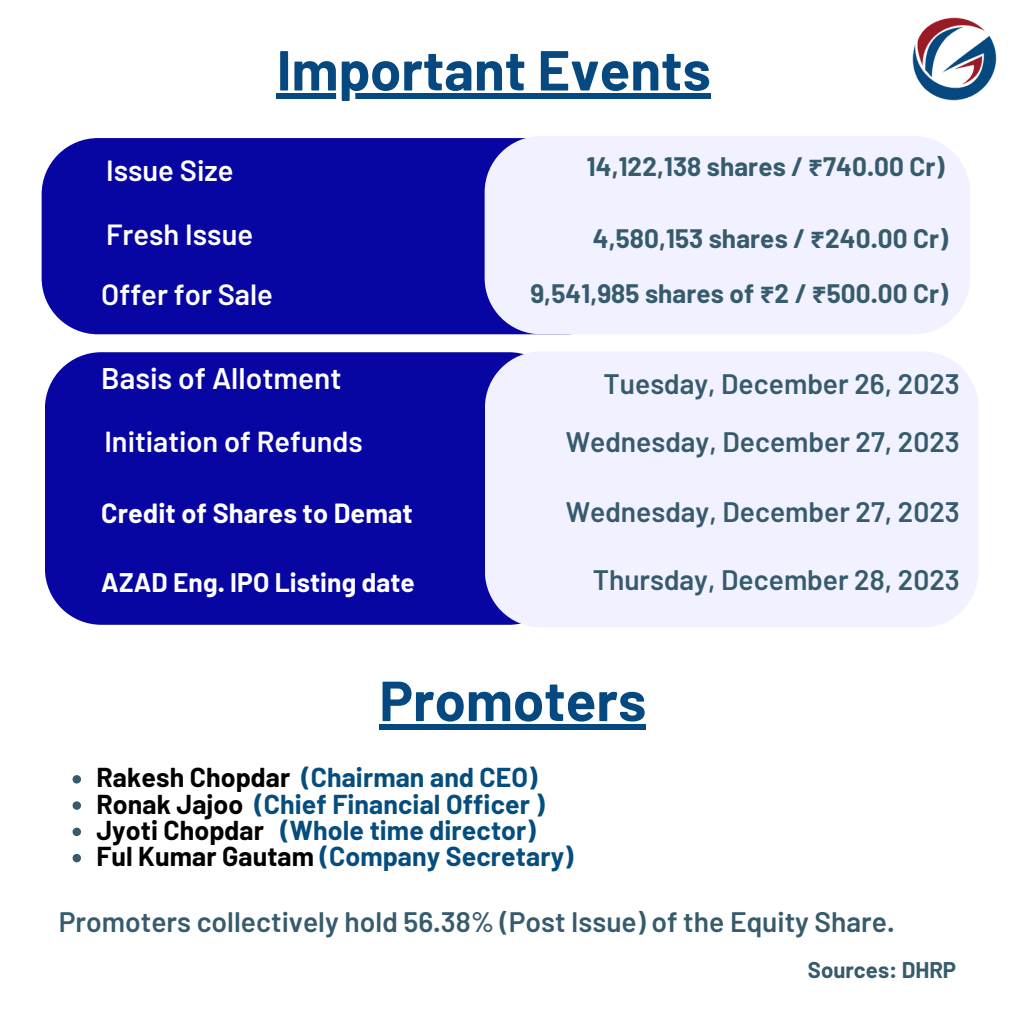
<style>
.page{position:relative;width:1013px;height:1013px;background:#fff}
.page>*{position:absolute;margin:0;border:0;box-sizing:border-box;transform-origin:0 0}
.t1{font:700 56.25px "Barlow";color:#064880}
.t2{font:600 29.75px "Barlow";color:#fff}
.t3{font:600 29.12px "Barlow";color:#fff}
.t4{font:600 28.88px "Barlow";color:#fff}
.t5{font:600 28.12px "Barlow";color:#365b6d}
.t6{font:700 27px "Barlow";letter-spacing:.005em;color:#fff}
.t7{font:700 26.75px "Barlow";letter-spacing:.005em;color:#054d7e}
.t8{font:700 26.25px "Barlow";letter-spacing:.005em;color:#fff}
.t9{font:700 26.12px "Barlow";letter-spacing:.005em;color:#365b6d}
.t10{font:700 22.12px "Barlow";color:#365b6d}
.s1{font-family:"Noto Sans Gurmukhi"}
.s2{color:#000}
</style>
<div class="page">
<div style="left:42px;top:138px;width:581px;height:196px;background:#0806a3;border-radius:56px"></div>
<div style="left:484px;top:136px;width:486px;height:198px;background:#f1f1ff;border-radius:56px"></div>
<div style="left:45px;top:352px;width:520px;height:272px;background:#0806a3;border-radius:56px"></div>
<div style="left:485px;top:351px;width:493px;height:276px;background:#f1f1ff;border-radius:56px"></div>
<div style="left:277px;top:93px;width:433px;height:6px;background:#064880"></div>
<svg style="left:73px;top:775px;width:8px;height:8px"></svg>
<svg style="left:73px;top:801px;width:8px;height:8px"></svg>
<svg style="left:73px;top:827px;width:8px;height:9px"></svg>
<svg style="left:73px;top:853px;width:8px;height:9px"></svg>
<div style="left:379px;top:724px;width:267px;height:5px;background:#064880"></div>
<img style="left:911px;top:16px;width:86px;height:85px;border-radius:50%">
<p class="t1" style="left:277px;top:34px;width:435px">Important Events</p>
<p class="t3" style="left:106px;top:152px;width:129px">Issue Size</p>
<p class="t3" style="left:106px;top:216px;width:149px">Fresh Issue</p>
<p class="t3" style="left:101px;top:276px;width:173px">Offer for Sale</p>
<p class="t9" style="left:587px;top:150px;width:359px">14,122,138 shares / <span class="s1">₹</span>740.00 Cr)</p>
<p class="t9" style="left:593px;top:222px;width:357px">4,580,153 shares / <span class="s1">₹</span>240.00 Cr)</p>
<p class="t9" style="left:530px;top:276px;width:419px">9,541,985 shares of <span class="s1">₹</span>2 / <span class="s1">₹</span>500.00 Cr)</p>
<p class="t2" style="left:101px;top:359px;width:242px">Basis of Allotment</p>
<p class="t5" style="left:603px;top:365px;width:358px">Tuesday, December 26, 2023</p>
<p class="t4" style="left:104px;top:423px;width:260px">Initiation of Refunds</p>
<p class="t5" style="left:566px;top:423px;width:395px">Wednesday, December 27, 2023</p>
<p class="t6" style="left:101px;top:496px;width:313px">Credit of Shares to Demat</p>
<p class="t5" style="left:566px;top:494px;width:395px">Wednesday, December 27, 2023</p>
<p class="t8" style="left:101px;top:565px;width:315px">AZAD Eng. IPO Listing date</p>
<p class="t5" style="left:593px;top:562px;width:368px">Thursday, December 28, 2023</p>
<p class="t1" style="left:379px;top:665px;width:268px">Promoters</p>
<p class="t7" style="left:96px;top:760px;width:442px"><span class="s2">Rakesh Chopdar</span> (Chairman and CEO)</p>
<p class="t7" style="left:96px;top:786px;width:450px"><span class="s2">Ronak Jajoo</span> (Chief Financial Officer )</p>
<p class="t7" style="left:96px;top:813px;width:441px"><span class="s2">Jyoti Chopdar</span> (Whole time director)</p>
<p class="t7" style="left:96px;top:839px;width:478px"><span class="s2">Ful Kumar Gautam</span> (Company Secretary)</p>
<p class="t5" style="left:59px;top:904px;width:837px">Promoters collectively hold 56.38% (Post Issue) of the Equity Share.</p>
<p class="t10" style="left:807px;top:955px;width:150px">Sources: DHRP</p>
</div>
